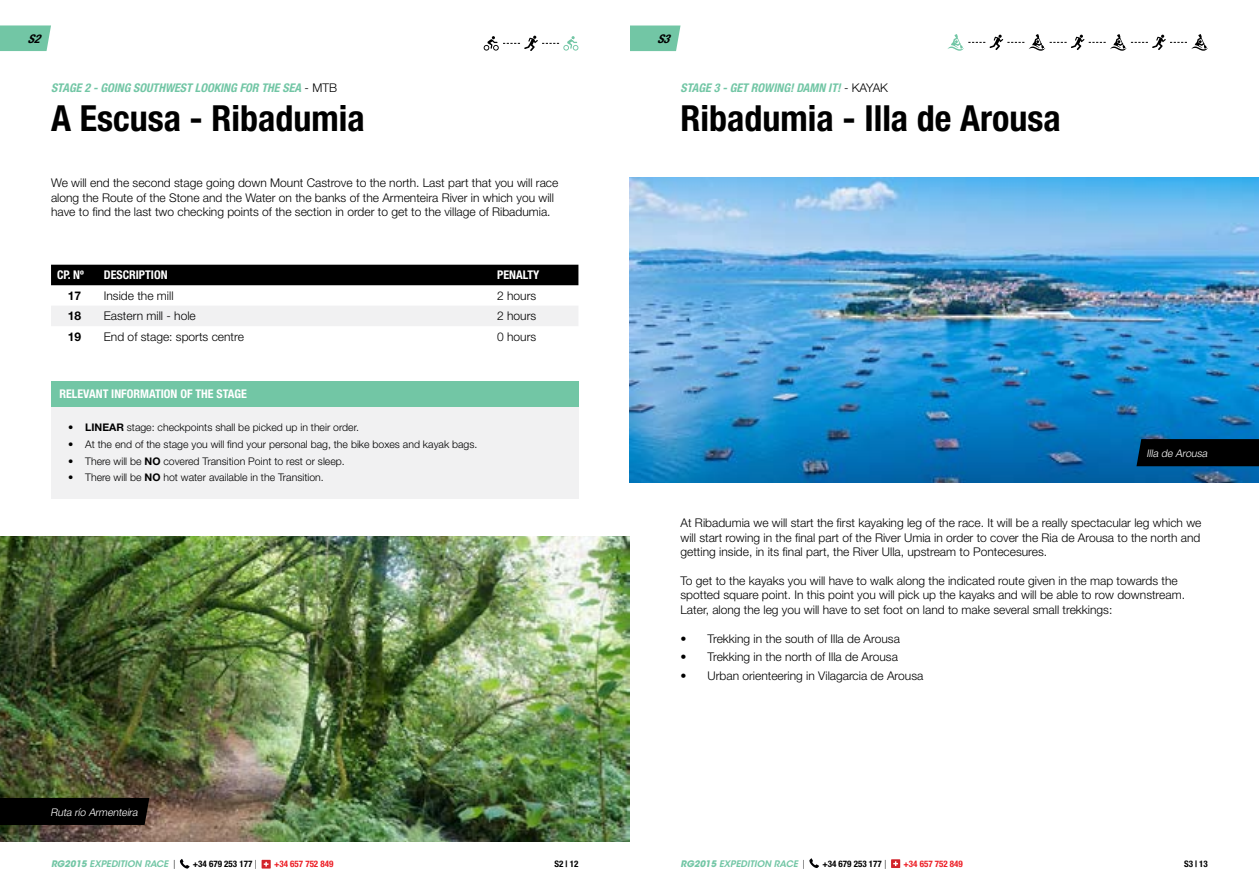
<style>
.page{position:relative;width:1259px;height:893px;background:#fff}
.page>*{position:absolute;margin:0;border:0;box-sizing:border-box;transform-origin:0 0}
.t1{font:700 condensed 36px "Helvetica Neue LT Std";color:#000}
.t2{font:300 12px/14.4px "Helvetica Neue LT Std";color:#000}
.t3{font:italic 700 condensed 12px "Helvetica Neue LT Std";color:#72c6a5}
.t4{font:700 condensed 12px "Helvetica Neue LT Std";color:#fff}
.t5{font:700 12px "Helvetica Neue LT Std";color:#000}
.t6{font:italic 700 condensed 12px "Helvetica Neue LT Std";color:#000}
.t7{font:300 10.5px "Helvetica Neue LT Std";color:#000}
.t8{font:italic 300 10.5px "Helvetica Neue LT Std";color:#fff}
.t9{font:italic 600 9px "ITC Avant Garde Std";color:#72c6a5}
.t10{font:700 condensed 9px "Helvetica Neue LT Std";color:#000}
.t11{font:700 condensed 9px "Helvetica Neue LT Std";color:#ed1d24}
.s1{font-weight:300;font-style:normal;font-stretch:normal;color:#000}
.s2{font-weight:700}
.s3{font-family:"Helvetica Neue LT Std";font-weight:300;font-style:normal;color:#000}
.s4{font-weight:300;font-stretch:normal}
</style>
<div class="page">
<svg style="left:0;top:25px;width:51px;height:26px"></svg>
<svg style="left:630px;top:26px;width:50px;height:25px"></svg>
<svg style="left:261px;top:860px;width:10px;height:8px"></svg>
<svg style="left:180px;top:859px;width:10px;height:9px"></svg>
<svg style="left:891px;top:859px;width:9px;height:9px"></svg>
<svg style="left:809px;top:858px;width:10px;height:10px"></svg>
<img style="left:629px;top:178px;width:630px;height:305px">
<img style="left:0;top:537px;width:629px;height:305px">
<div style="left:0;top:798px;width:149px;height:27px;background:#000"></div>
<div style="left:51px;top:265px;width:527px;height:20px;background:#000"></div>
<div style="left:51px;top:306px;width:527px;height:20px;background:#f1f1f2"></div>
<div style="left:51px;top:388px;width:527px;height:110px;background:#f1f1f2"></div>
<div style="left:51px;top:381px;width:527px;height:25px;background:#72c6a5"></div>
<div style="left:1136px;top:439px;width:123px;height:27px;background:#000"></div>
<svg style="left:484px;top:36px;width:94px;height:15px"></svg>
<svg style="left:947px;top:34px;width:261px;height:17px"></svg>
<p class="t6" style="left:28px;top:31px;width:13px">S2</p>
<p class="t6" style="left:657px;top:31px;width:13px">S3</p>
<p class="t3" style="left:51px;top:80px;width:57px">STAGE 2 - GOING</p>
<p class="t3" style="left:133px;top:80px;width:205px">SOUTHWEST LOOKING FOR THE SEA <span class="s1">- MTB</span></p>
<h1 class="t1" style="left:51px;top:96px;width:315px">A Escusa - Ribadumia</h1>
<p class="t3" style="left:680px;top:80px;width:180px">STAGE 3 - GET ROWING! DAMN IT! <span class="s1">- kayak</span></p>
<h1 class="t1" style="left:680px;top:96px;width:382px">Ribadumia - Illa de Arousa</h1>
<p class="t2" style="left:51px;top:176px;width:509px">We will end the second stage going down Mount Castrove to the north. Last part that you will race along the Route of the Stone and the Water on the banks of the Armenteira River in which you will have to find the last two checking points of the section in order to get to the village of Ribadumia.</p>
<p class="t4" style="left:57px;top:268px;width:28px">CP. Nº</p>
<p class="t4" style="left:104px;top:268px;width:8px">DESC</p>
<p class="t4" style="left:129px;top:268px;width:13px">RIPTION</p>
<p class="t4" style="left:497px;top:268px;width:8px">PENA</p>
<p class="t4" style="left:523px;top:268px;width:12px">LTY</p>
<p class="t5" style="left:68px;top:288px;width:15px">17</p>
<p class="t2" style="left:104px;top:288px;width:71px">Inside the mill</p>
<p class="t2" style="left:497px;top:288px;width:41px">2 hours</p>
<p class="t5" style="left:68px;top:308px;width:15px">18</p>
<p class="t2" style="left:104px;top:308px;width:94px">Eastern mill - hole</p>
<p class="t2" style="left:497px;top:308px;width:41px">2 hours</p>
<p class="t5" style="left:68px;top:329px;width:15px">19</p>
<p class="t2" style="left:104px;top:329px;width:142px">End of stage: sports centre</p>
<p class="t2" style="left:497px;top:329px;width:41px">0 hours</p>
<p class="t4" style="left:60px;top:386px;width:37px">RELEVANT</p>
<p class="t4" style="left:111px;top:386px;width:7px">INFO</p>
<p class="t4" style="left:133px;top:386px;width:23px">RMATION</p>
<p class="t4" style="left:180px;top:386px;width:23px">OF THE</p>
<p class="t4" style="left:217px;top:386px;width:31px">STAGE</p>
<p class="t7" style="left:68px;top:421px;width:292px"><span class="s2">• LINEAR</span> stage: checkpoints shall be picked up in their order.</p>
<p class="t7" style="left:68px;top:438px;width:411px">• At the end of the stage you will find your personal bag, the bike boxes and kayak bags.</p>
<p class="t7" style="left:68px;top:454px;width:278px">• There will be <span class="s2">NO</span> covered Transition Point to rest or sleep.</p>
<p class="t7" style="left:68px;top:471px;width:257px">• There will be <span class="s2">NO</span> hot water available in the Transition.</p>
<p class="t8" style="left:1146px;top:447px;width:64px">Illa de Arousa</p>
<p class="t2" style="left:680px;top:516px;width:522px;text-align:justify">At Ribadumia we will start the first kayaking leg of the race. It will be a really spectacular leg which we will start rowing in the final part of the River Umia in order to cover the Ria de Arousa to the north and getting inside, in its final part, the River Ulla, upstream to Pontecesures.</p>
<p class="t2" style="left:680px;top:573px;width:506px">To get to the kayaks you will have to walk along the indicated route given in the map towards the spotted square point. In this point you will pick up the kayaks and will be able to row downstream.<br>Later, along the leg you will have to set foot on land to make several small trekkings:</p>
<p class="t2" style="left:680px;top:631px;width:221px">• Trekking in the south of Illa de Arousa</p>
<p class="t2" style="left:680px;top:649px;width:219px">• Trekking in the north of Illa de Arousa</p>
<p class="t2" style="left:680px;top:668px;width:244px">• Urban orienteering in Vilagarcia de Arousa</p>
<p class="t8" style="left:51px;top:806px;width:91px">Ruta río Armenteira</p>
<p class="t9" style="left:680px;top:858px;width:126px"><span class="s2">RG2015</span> EXPEDITION RACE <span class="s3">|</span></p>
<p class="t10" style="left:822px;top:858px;width:65px">+34 679 253 177 <span class="s4">|</span></p>
<p class="t11" style="left:903px;top:858px;width:61px">+34 657 752 849</p>
<p class="t9" style="left:51px;top:858px;width:126px"><span class="s2">RG2015</span> EXPEDITION RACE <span class="s3">|</span></p>
<p class="t10" style="left:193px;top:859px;width:65px">+34 679 253 177 <span class="s4">|</span></p>
<p class="t11" style="left:274px;top:859px;width:61px">+34 657 752 849</p>
<p class="t10" style="left:554px;top:859px;width:25px">S2 | 12</p>
<p class="t10" style="left:1184px;top:859px;width:25px">S3 | 13</p>
</div>
